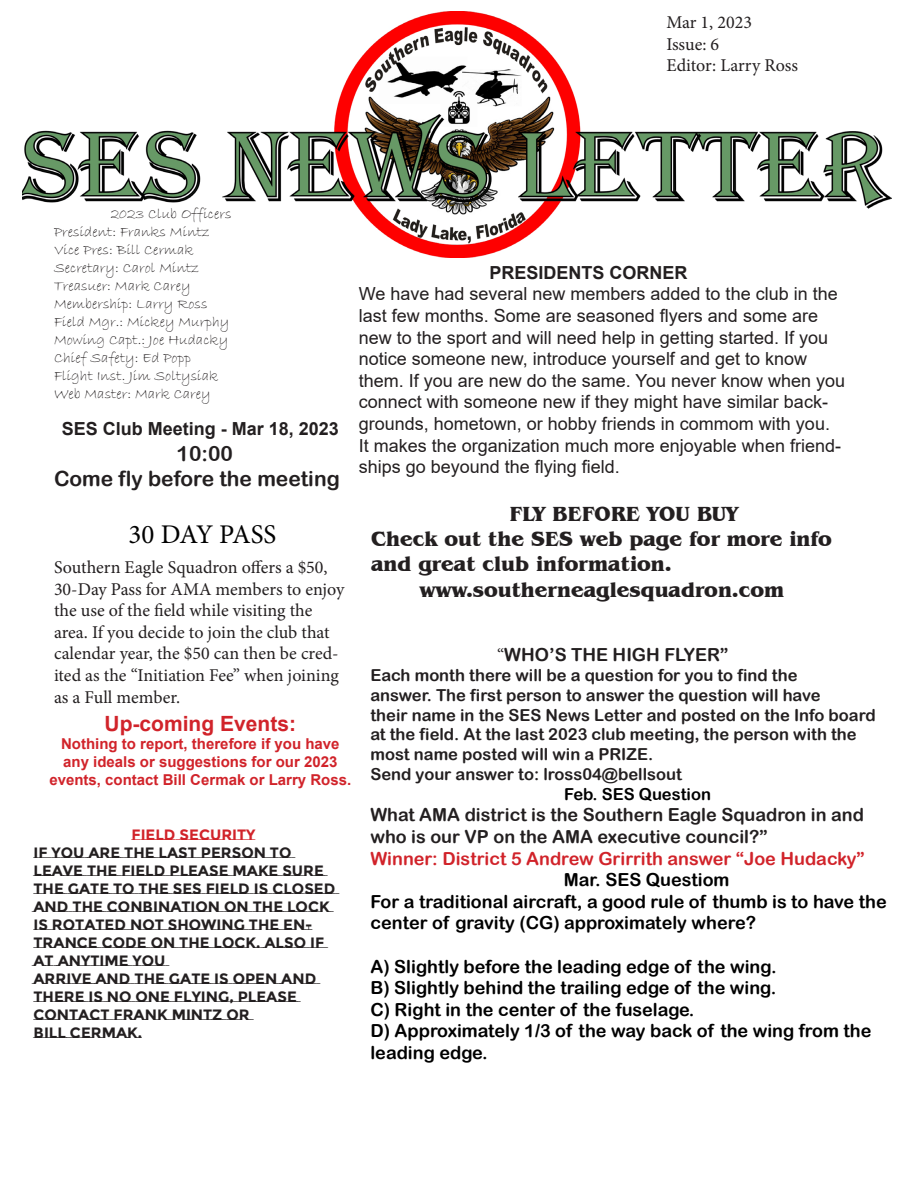
<style>
.page{position:relative;width:918px;height:1188px;background:#fff}
.page>*{position:absolute;margin:0;border:0;box-sizing:border-box;transform-origin:0 0}
.t1{font:27px "Minion Pro";letter-spacing:-.02em;color:#000}
.t2{font:700 21px/25.2px "Benguiat IT Cby BT";color:#231f20}
.t3{font:21px "Arial Rounded MT Bold";color:#231f20}
.t4{font:700 21px "Arial";color:#d1232a}
.t5{font:18px/21.6px "Arial";color:#231f20}
.t6{font:18px/21.6px "Arial Rounded MT Bold";color:#000}
.t7{font:18px/21.6px "Minion Pro";color:#231f20}
.t8{font:18px/21.6px "Arial Rounded MT Bold";color:#231f20}
.t9{font:18px "Arial Rounded MT Bold";color:#d1232a}
.t10{font:700 18px "Arial";color:#231f20}
.t11{font:16.5px/19.8px "Arial Rounded MT Bold";color:#231f20}
.t12{font:16.5px "Arial Rounded MT Bold";color:#000}
.t13{font:700 15px/18px "Montserrat Subrayada";color:#231f20}
.t14{font:15px "Bradley Hand ITC";color:#231f20}
.t15{font:700 15px/18px "Arial";color:#d1232a;text-align:center}
.t16{font:700 15px "Montserrat Subrayada";color:#d1232a}
.s1{font-family:"Minion Pro"}
</style>
<div class="page">
<img style="left:23px;top:11px;width:868px;height:246px">
<p class="t7" style="left:666px;top:12px;width:87px">Mar 1, 2023</p>
<p class="t7" style="left:666px;top:33px;width:54px">Issue: 6</p>
<p class="t7" style="left:666px;top:55px;width:133px">Editor: Larry Ross</p>
<p class="t14" style="left:111px;top:205px;width:122px">2023 Club Officers</p>
<p class="t14" style="left:54px;top:223px;width:157px">President: Franks Mintz</p>
<p class="t14" style="left:54px;top:241px;width:141px">Vice Pres: Bill Cermak</p>
<p class="t14" style="left:54px;top:259px;width:147px">Secretary: Carol Mintz</p>
<p class="t14" style="left:54px;top:277px;width:138px">Treasuer: Mark Carey</p>
<p class="t14" style="left:54px;top:295px;width:155px">Membership: Larry Ross</p>
<p class="t14" style="left:54px;top:313px;width:177px">Field Mgr.: Mickey Murphy</p>
<p class="t14" style="left:54px;top:331px;width:176px">Mowing Capt.: Joe Hudacky</p>
<p class="t14" style="left:54px;top:349px;width:139px">Chief Safety: Ed Popp</p>
<p class="t14" style="left:54px;top:367px;width:166px">Flight Inst. Jim Soltysiak</p>
<p class="t14" style="left:54px;top:385px;width:158px">Web Master: Mark Carey</p>
<p class="t10" style="left:62px;top:416px;width:279px">SES Club Meeting - Mar 18, 2023</p>
<p class="t3" style="left:177px;top:441px;width:58px">10:00</p>
<p class="t3" style="left:54px;top:466px;width:287px">Come fly before the meeting</p>
<p class="t1" style="left:129px;top:517px;width:149px">30 DAY PASS</p>
<p class="t7" style="left:54px;top:557px;width:292px">Southern Eagle Squadron offers a $50, 30-Day Pass for AMA members to enjoy the use of the field while visiting the area. If you decide to join the club that calendar year, the $50 can then be cred&shy;ited as the “Initiation Fee” when joining as a Full member.</p>
<p class="t4" style="left:105px;top:709px;width:193px">Up-coming Events:</p>
<p class="t15" style="left:49px;top:735px;width:303px">Nothing to report, therefore if you have any ideals or suggestions for our 2023 events, contact Bill Cermak or Larry Ross.</p>
<p class="t16" style="left:132px;top:826px;width:126px">FIELD SECURITY</p>
<p class="t13" style="left:33px;top:844px;width:303px">IF YOU ARE THE LAST PERSON TO<br>LEAVE THE FIELD PLEASE MAKE SURE<br>THE GATE TO THE SES FIELD IS CLOSED<br>AND THE CONBINATION ON THE LOCK<br>IS ROTATED NOT SHOWING THE EN-<br>TRANCE CODE ON THE LOCK. ALSO IF<br>AT ANYTIME YOU</p>
<p class="t13" style="left:33px;top:970px;width:284px">ARRIVE AND THE GATE IS OPEN AND<br>THERE IS NO ONE FLYING, PLEASE<br>CONTACT FRANK MINTZ OR</p>
<p class="t13" style="left:33px;top:1024px;width:110px">BILL CERMAK.</p>
<p class="t10" style="left:490px;top:260px;width:200px">PRESIDENTS CORNER</p>
<p class="t5" style="left:359px;top:283px;width:488px">We have had several new members added to the club in the last few months. Some are seasoned flyers and some are new to the sport and will need help in getting started. If you notice someone new, introduce yourself and get to know them. If you are new do the same. You never know when you connect with someone new if they might have similar back&shy;grounds, hometown, or hobby friends in commom with you.<br>It makes the organization much more enjoyable when friend&shy;ships go beyound the flying field.</p>
<p class="t2" style="left:509px;top:501px;width:230px">FLY BEFORE YOU BUY</p>
<p class="t2" style="left:371px;top:526px;width:462px">Check out the SES web page for more info and great club information.</p>
<p class="t2" style="left:419px;top:577px;width:366px">www.southerneaglesquadron.com</p>
<p class="t8" style="left:497px;top:644px;width:233px"><span class="s1">“</span>WHO’S THE HIGH FLYER”</p>
<p class="t11" style="left:370px;top:665px;width:429px">Each month there will be a question for you to find the</p>
<p class="t11" style="left:370px;top:685px;width:452px">answer. The first person to answer the question will have</p>
<p class="t11" style="left:370px;top:705px;width:507px">their name in the SES News Letter and posted on the Info board at the field. At the last 2023 club meeting, the person with the most name posted will win a PRIZE.</p>
<p class="t11" style="left:370px;top:764px;width:313px">Send your answer to: lross04@bellsout</p>
<p class="t12" style="left:564px;top:784px;width:148px">Feb. SES Question</p>
<p class="t8" style="left:370px;top:804px;width:495px">What AMA district is the Southern Eagle Squadron in and who is our VP on the AMA executive council?”</p>
<p class="t9" style="left:370px;top:847px;width:496px">Winner: District 5 Andrew Grirrith answer “Joe Hudacky”</p>
<p class="t6" style="left:564px;top:869px;width:167px">Mar. SES Questiom</p>
<p class="t6" style="left:370px;top:890px;width:518px">For a traditional aircraft, a good rule of thumb is to have the center of gravity (CG) approximately where?</p>
<p class="t6" style="left:370px;top:955px;width:408px">A) Slightly before the leading edge of the wing.</p>
<p class="t6" style="left:370px;top:977px;width:408px">B) Slightly behind the trailing edge of the wing.</p>
<p class="t6" style="left:370px;top:998px;width:326px">C) Right in the center of the fuselage.</p>
<p class="t6" style="left:370px;top:1020px;width:502px">D) Approximately 1/3 of the way back of the wing from the leading edge.</p>
</div>
